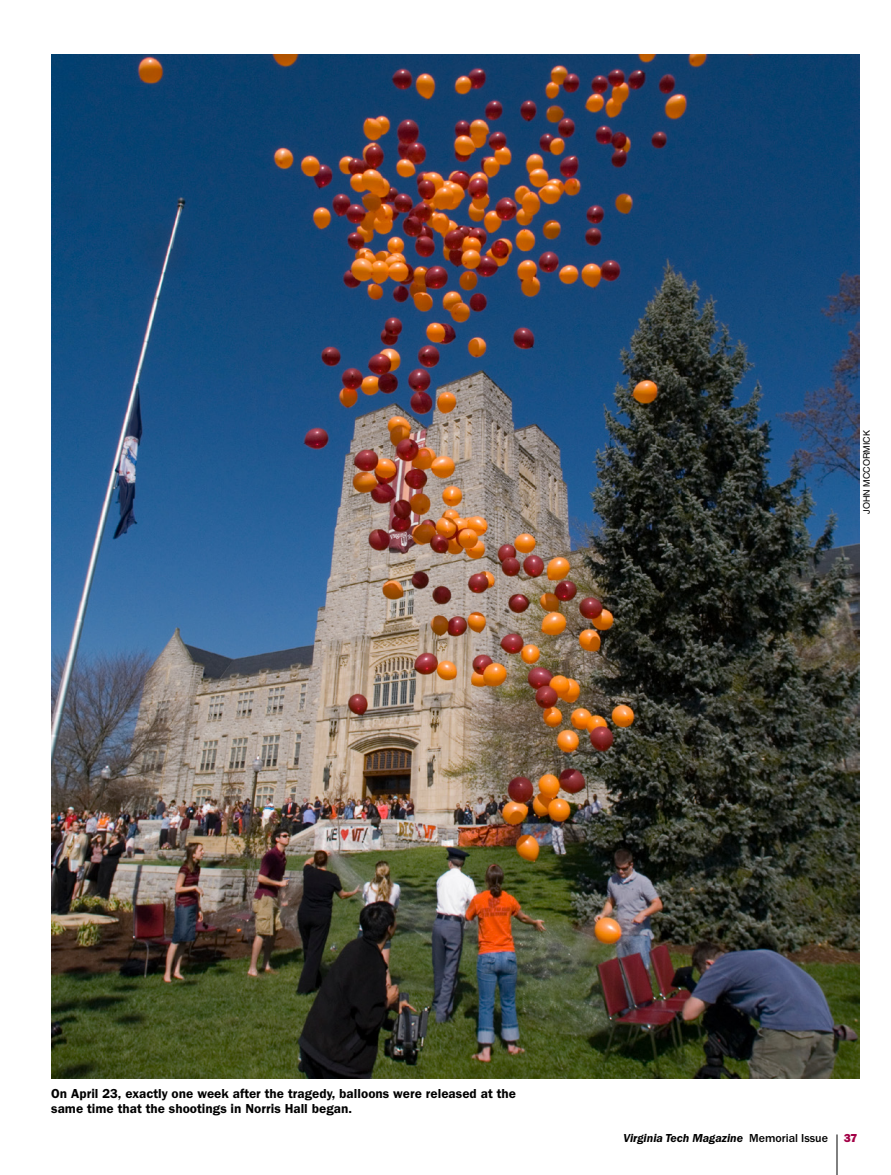
<style>
.page{position:relative;width:891px;height:1175px;background:#fff}
.page>*{position:absolute;margin:0;border:0;box-sizing:border-box;transform-origin:0 0}
.t1{font:13.5px/15.8px "Franklin Gothic Dem Bld";color:#000}
.t2{font:12px "Franklin Gothic Dem Bld Itl";color:#000}
.t3{font:12px "Franklin Gothic Hvy";color:#a30046}
.t4{font:9px "Helvetica";color:#000}
.s1{font-family:"Franklin Gothic Mdm"}
</style>
<div class="page">
<hr style="left:837px;top:1134px;width:1px;height:40px;background:#000">
<img style="left:51px;top:54px;width:809px;height:1024px">
<p class="t4" style="left:861px;top:514px;width:85px;rotate:-90deg">John McCormick</p>
<p class="t1" style="left:51px;top:1086px;width:466px">On April 23, exactly one week after the tragedy, balloons were released at the same time that the shootings in Norris Hall began.</p>
<p class="t2" style="left:623px;top:1130px;width:206px">Virginia Tech Magazine <span class="s1">Memorial Issue</span></p>
<p class="t3" style="left:844px;top:1130px;width:8px">37</p>
</div>
